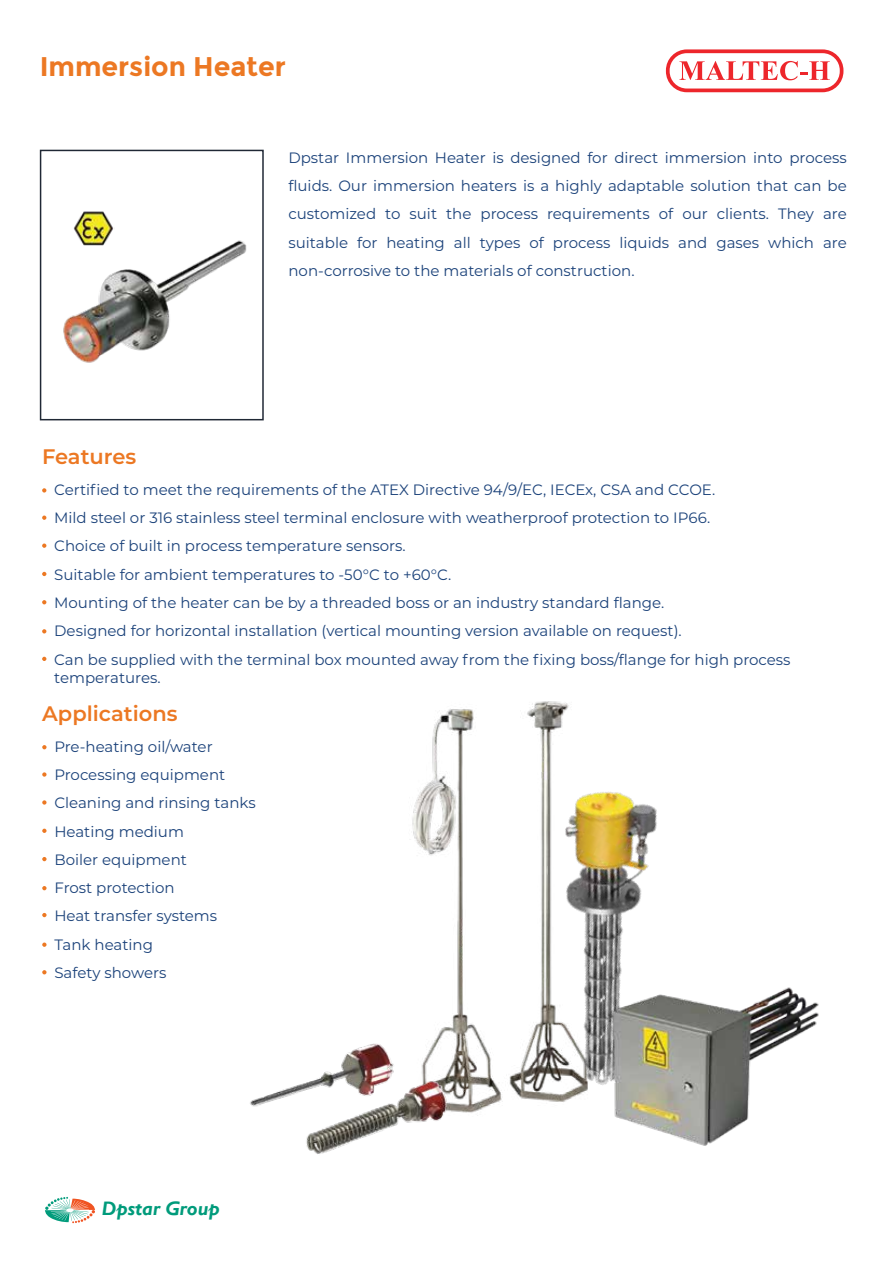
<style>
.page{position:relative;width:893px;height:1263px;background:#fff}
.page>*{position:absolute;margin:0;border:0;box-sizing:border-box;transform-origin:0 0}
.t1{font:700 27px "Montserrat";color:#ec7823}
.t2{font:600 21px "Montserrat";color:#ec7823}
.t3{font:italic 700 19.5px "Gill Sans";color:#009b7b}
.t4{font:15px/28.3px "Montserrat";color:#1b427a}
</style>
<div class="page">
<img style="left:73px;top:211px;width:40px;height:21px">
<img style="left:63px;top:232px;width:184px;height:131px">
<svg style="left:42px;top:488px;width:4px;height:4px"></svg>
<svg style="left:42px;top:515px;width:4px;height:5px"></svg>
<svg style="left:42px;top:543px;width:4px;height:5px"></svg>
<svg style="left:42px;top:572px;width:4px;height:4px"></svg>
<svg style="left:42px;top:600px;width:4px;height:4px"></svg>
<svg style="left:42px;top:629px;width:4px;height:4px"></svg>
<svg style="left:42px;top:657px;width:4px;height:4px"></svg>
<svg style="left:42px;top:745px;width:5px;height:4px"></svg>
<svg style="left:42px;top:772px;width:5px;height:5px"></svg>
<svg style="left:42px;top:800px;width:5px;height:5px"></svg>
<svg style="left:42px;top:829px;width:5px;height:4px"></svg>
<svg style="left:42px;top:857px;width:5px;height:4px"></svg>
<svg style="left:42px;top:886px;width:5px;height:4px"></svg>
<svg style="left:42px;top:913px;width:5px;height:4px"></svg>
<svg style="left:42px;top:942px;width:5px;height:5px"></svg>
<svg style="left:42px;top:970px;width:5px;height:4px"></svg>
<img style="left:433px;top:701px;width:136px;height:32px">
<img style="left:412px;top:733px;width:245px;height:383px">
<img style="left:250px;top:1030px;width:205px;height:124px">
<img style="left:605px;top:980px;width:214px;height:166px">
<svg style="left:666px;top:49px;width:177px;height:43px"></svg>
<svg style="left:45px;top:1197px;width:50px;height:26px"></svg>
<div style="left:40px;top:150px;width:224px;height:270px;border:2px solid #202835"></div>
<h1 class="t1" style="left:40px;top:51px;width:248px">Immersion Heater</h1>
<p class="t4" style="left:288px;top:143px;width:560px;text-align:justify">Dpstar Immersion Heater is designed for direct immersion into process fluids. Our immersion heaters is a highly adaptable solution that can be customized to suit the process requirements of our clients. They are suitable for heating all types of process liquids and gases which are non-corrosive to the materials of construction.</p>
<h2 class="t2" style="left:42px;top:441px;width:96px">Features</h2>
<p class="t4" style="left:54px;top:475px;width:738px">Certified to meet the requirements of the ATEX Directive 94/9/EC, IECEx, CSA and CCOE.<br>Mild steel or 316 stainless steel terminal enclosure with weatherproof protection to IP66.<br>Choice of built in process temperature sensors.<br>Suitable for ambient temperatures to -50°C to +60°C.<br>Mounting of the heater can be by a threaded boss or an industry standard flange.<br>Designed for horizontal installation (vertical mounting version available on request).<br>Can be supplied with the terminal box mounted away from the fixing boss/flange for high process</p>
<p class="t4" style="left:54px;top:662px;width:108px">temperatures.</p>
<h2 class="t2" style="left:42px;top:698px;width:137px">Applications</h2>
<p class="t4" style="left:54px;top:732px;width:203px">Pre-heating oil/water<br>Processing equipment<br>Cleaning and rinsing tanks<br>Heating medium<br>Boiler equipment<br>Frost protection<br>Heat transfer systems<br>Tank heating<br>Safety showers</p>
<h3 class="t3" style="left:102px;top:1197px;width:120px">Dpstar Group</h3>
</div>
